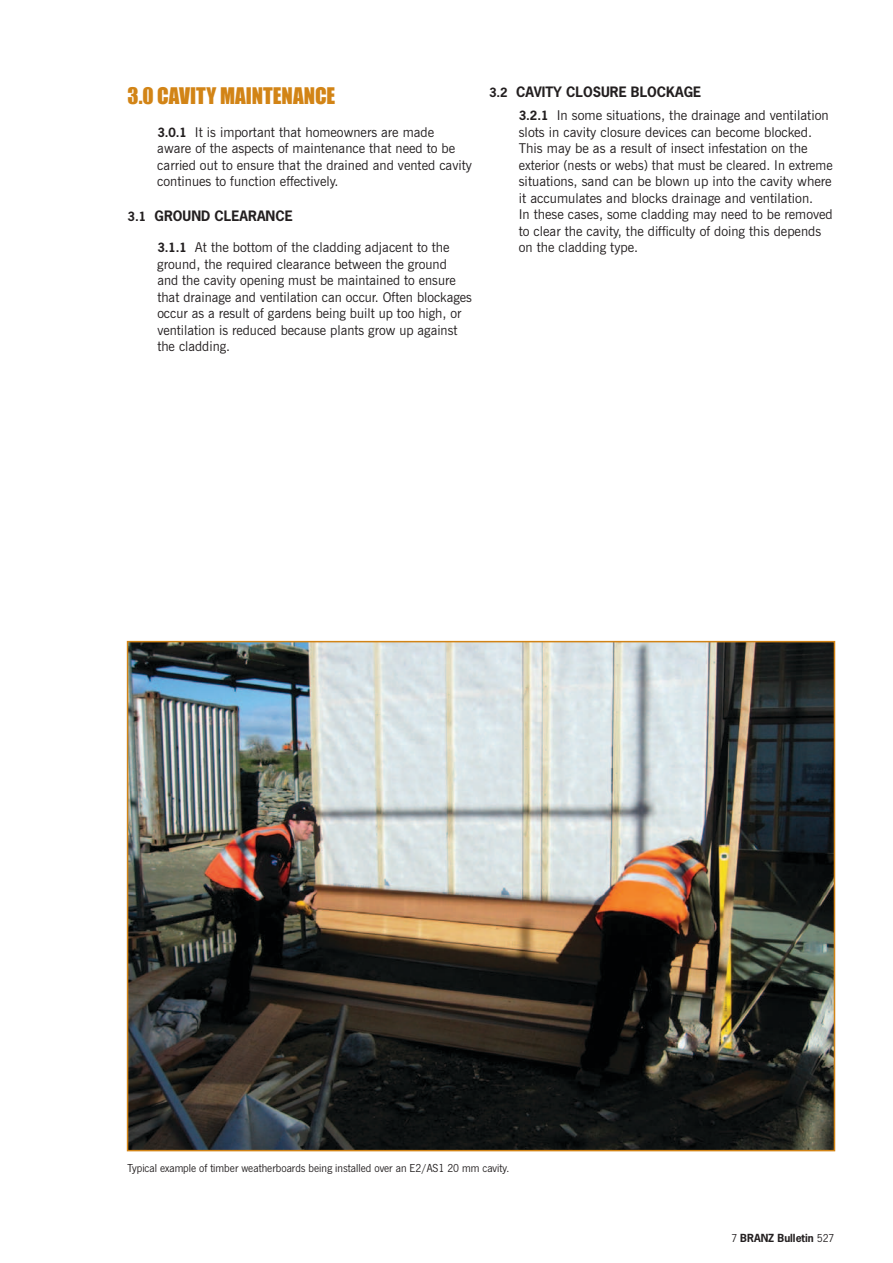
<style>
.page{position:relative;width:893px;height:1263px;background:#fff}
.page>*{position:absolute;margin:0;border:0;box-sizing:border-box;transform-origin:0 0}
.t1{font:21px "Impact";color:#d28416}
.t2{font:13.5px/16.5px "News Gothic BT";color:#231f20}
.t3{font:700 13.5px "News Gothic Std";color:#231f20}
.t4{font:12px "News Got";color:#231f20}
.t5{font:700 10.5px "News Gothic Std";color:#231f20}
.s1{font-family:"News Gothic Std";font-weight:700;font-size:12px}
.s2{font-size:12px}
.s3{font-family:"News Got";font-weight:400;font-size:12px}
</style>
<div class="page">
<img style="left:130px;top:644px;width:702px;height:504px">
<div style="left:127px;top:641px;width:708px;height:510px;border:2px solid #d28416"></div>
<h1 class="t1" style="left:128px;top:82px;width:209px">3.0 CAVITY MAINTENANCE</h1>
<p class="t2" style="left:157px;top:123px;width:316px"><span class="s1">3.0.1</span> It is important that homeowners are made<br>aware of the aspects of maintenance that need to be carried out to ensure that the drained and vented cavity continues to function effectively.</p>
<p class="t3" style="left:128px;top:207px;width:47px"><span class="s2">3.1</span> GROUND</p>
<p class="t3" style="left:215px;top:207px;width:10px">CLEARANCE</p>
<p class="t2" style="left:157px;top:239px;width:316px"><span class="s1">3.1.1</span> At the bottom of the cladding adjacent to the ground, the required clearance between the ground<br>and the cavity opening must be maintained to ensure that drainage and ventilation can occur. Often blockages occur as a result of gardens being built up too high, or ventilation is reduced because plants grow up against the cladding.</p>
<p class="t3" style="left:489px;top:83px;width:45px"><span class="s2">3.2</span> CAVITY</p>
<p class="t3" style="left:566px;top:83px;width:10px">CLOSURE</p>
<p class="t3" style="left:631px;top:83px;width:10px">BLOC</p>
<p class="t3" style="left:666px;top:83px;width:19px">KAGE</p>
<p class="t2" style="left:519px;top:107px;width:316px"><span class="s1">3.2.1</span> In some situations, the drainage and ventilation slots in cavity closure devices can become blocked.<br>This may be as a result of insect infestation on the exterior (nests or webs) that must be cleared. In extreme situations, sand can be blown up into the cavity where it accumulates and blocks drainage and ventilation.<br>In these cases, some cladding may need to be removed to clear the cavity, the difficulty of doing this depends on the cladding type.</p>
<p class="t4" style="left:128px;top:1161px;width:383px">Typical example of timber weatherboards being installed over an E2/AS1 20 mm cavity.</p>
<p class="t5" style="left:731px;top:1231px;width:105px"><span class="s3">7</span> BRANZ BULLETIN <span class="s3">527</span></p>
</div>
